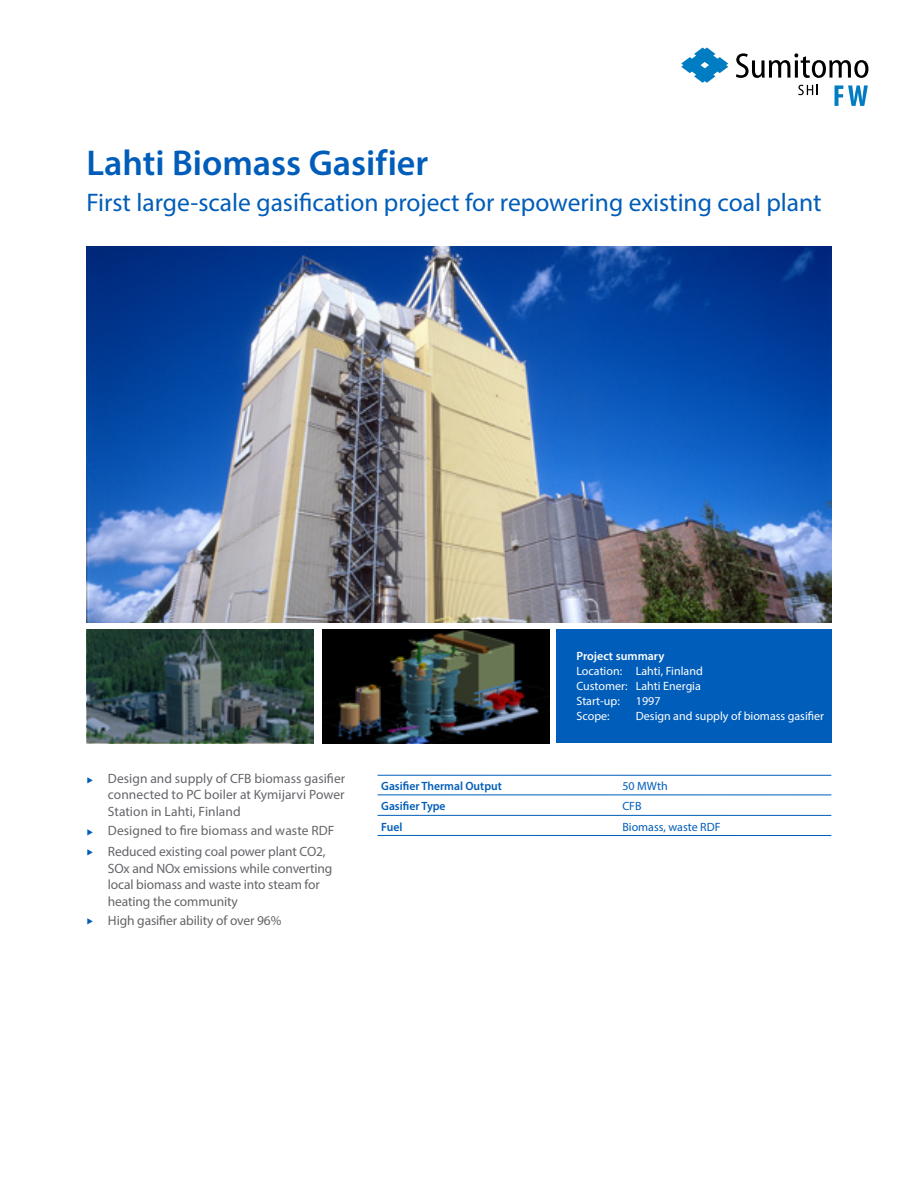
<style>
.page{position:relative;width:918px;height:1188px;background:#fff}
.page>*{position:absolute;margin:0;border:0;box-sizing:border-box;transform-origin:0 0}
.t1{font:600 36px "Myriad Pro";color:#005db9}
.t2{font:25.5px "Myriad Pro";color:#005db9}
.t3{font:13.5px/16.5px "Myriad Pro";letter-spacing:-.01em;color:#646569;text-align:justify}
.t4{font:12px/15px "Myriad Pro";color:#fff}
.t5{font:600 12px/20.2px "Myriad Pro";color:#005db9}
.t6{font:12px/20.2px "Myriad Pro";color:#005db9}
.t7{font:600 12px "Myriad Pro";color:#fff}
.s1{color:#005db9}
</style>
<div class="page">
<img style="left:322px;top:629px;width:227px;height:114px">
<svg style="left:87px;top:629px;width:227px;height:114px;background:#334a47"></svg>
<hr style="left:378px;top:795px;width:453px;height:1px;background:#005db9">
<hr style="left:378px;top:835px;width:453px;height:1px;background:#005db9">
<hr style="left:378px;top:815px;width:453px;height:1px;background:#005db9">
<hr style="left:378px;top:775px;width:453px;height:1px;background:#005db9">
<svg style="left:736px;top:53px;width:132px;height:25px"></svg>
<svg style="left:681px;top:48px;width:47px;height:35px"></svg>
<svg style="left:835px;top:85px;width:33px;height:21px"></svg>
<svg style="left:798px;top:85px;width:20px;height:10px"></svg>
<img style="left:87px;top:247px;width:745px;height:375px">
<div style="left:556px;top:629px;width:276px;height:114px;background:#005db9"></div>
<h1 class="t1" style="left:86px;top:140px;width:343px">Lahti Biomass Gasifier</h1>
<h2 class="t2" style="left:86px;top:187px;width:737px">First large-scale gasification project for repowering existing coal plant</h2>
<p class="t7" style="left:576px;top:648px;width:90px">Project summary</p>
<p class="t4" style="left:576px;top:663px;width:128px">Location: Lahti, Finland<br>Customer: Lahti Energia<br>Start-up:</p>
<p class="t4" style="left:636px;top:693px;width:26px">1997</p>
<p class="t3" style="left:108px;top:770px;width:239px;text-indent:-21px"><span class="s1">◆</span> Design and supply of CFB biomass gasifier connected to PC boiler at Kymijarvi Power Station in Lahti, Finland</p>
<p class="t3" style="left:87px;top:822px;width:249px"><span class="s1">◆</span> Designed to fire biomass and waste RDF</p>
<p class="t3" style="left:108px;top:843px;width:226px;text-align:left;text-indent:-21px"><span class="s1">◆</span> Reduced existing coal power plant CO2, SOx and NOx emissions while converting local biomass and waste into steam for heating the community</p>
<p class="t3" style="left:87px;top:912px;width:196px"><span class="s1">◆</span> High gasifier ability of over 96%</p>
<p class="t4" style="left:576px;top:708px;width:35px">Scope:</p>
<p class="t4" style="left:636px;top:708px;width:190px">Design and supply of biomass gasifier</p>
<p class="t5" style="left:381px;top:776px;width:122px">Gasifier Thermal Output<br>Gasifier Type<br>Fuel</p>
<p class="t6" style="left:622px;top:776px;width:100px">50 MWth<br>CFB<br>Biomass, waste RDF</p>
</div>
